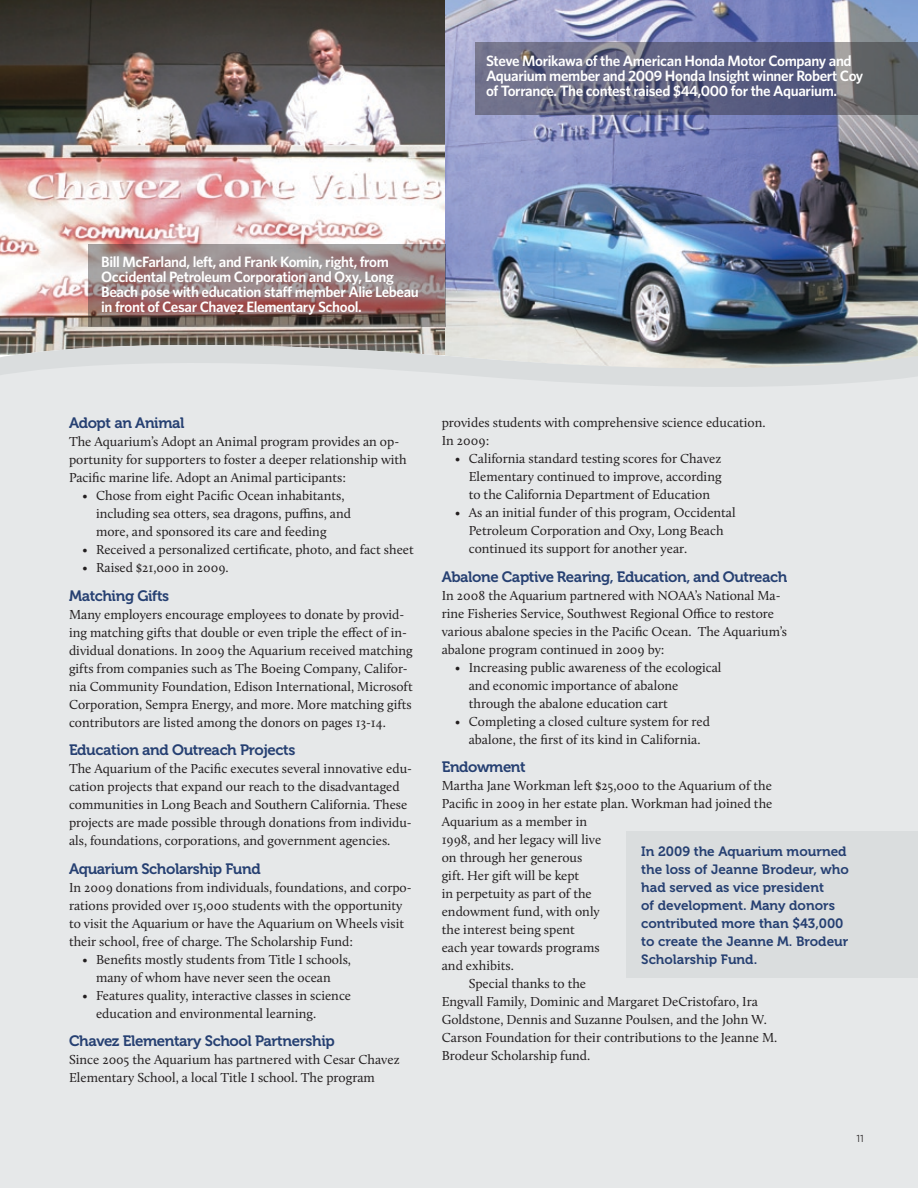
<style>
.page{position:relative;width:918px;height:1188px;background:#fff}
.page>*{position:absolute;margin:0;border:0;box-sizing:border-box;transform-origin:0 0}
.t1{font:600 15px/15px "Whitney";letter-spacing:-.025em;color:#fff}
.t2{font:15px "Museo 700";letter-spacing:-.025em;color:#264072}
.t3{font:13.5px/18px "Calluna";color:#231f20}
.t4{font:13.5px/18px "Museo 700";color:#264072}
.t5{font:10.5px "Whitney";color:#231f20}
</style>
<div class="page">
<img style="left:0;top:0;width:446px;height:330px">
<img style="left:446px;top:0;width:472px;height:330px">
<svg style="left:88px;top:244px;width:358px;height:83px;background:#917675"></svg>
<svg style="left:475px;top:42px;width:443px;height:73px;background:#62647e"></svg>
<svg style="left:0;top:330px;width:918px;height:32px;background:#969694"></svg>
<div style="left:0;top:362px;width:918px;height:826px;background:#e6e8e9"></div>
<div style="left:626px;top:831px;width:292px;height:146px;background:#daddde"></div>
<p class="t1" style="left:486px;top:53px;width:379px">Steve Morikawa of the American Honda Motor Company and<br>Aquarium member and 2009 Honda Insight winner Robert Coy of Torrance. The contest raised $44,000 for the Aquarium.</p>
<p class="t1" style="left:101px;top:254px;width:319px">Bill McFarland, left, and Frank Komin, right, from Occidental Petroleum Corporation and Oxy, Long Beach pose with education staff member Alie Lebeau in front of Cesar Chavez Elementary School.</p>
<p class="t2" style="left:69px;top:415px;width:117px">Adopt an Animal</p>
<p class="t3" style="left:69px;top:433px;width:339px">The Aquarium’s Adopt an Animal program provides an op&shy;portunity for supporters to foster a deeper relationship with<br>Pacific marine life. Adopt an Animal participants:</p>
<p class="t3" style="left:96px;top:487px;width:257px;text-indent:-14px">• Chose from eight Pacific Ocean inhabitants, including sea otters, sea dragons, puffins, and more, and sponsored its care and feeding</p>
<p class="t3" style="left:82px;top:541px;width:333px">• Received a personalized certificate, photo, and fact sheet</p>
<p class="t3" style="left:82px;top:559px;width:148px">• Raised $21,000 in 2009.</p>
<p class="t2" style="left:69px;top:587px;width:102px">Matching Gifts</p>
<p class="t3" style="left:69px;top:605px;width:345px">Many employers encourage employees to donate by provid&shy;ing matching gifts that double or even triple the effect of in&shy;dividual donations. In 2009 the Aquarium received matching gifts from companies such as The Boeing Company, Califor&shy;nia Community Foundation, Edison International, Microsoft Corporation, Sempra Energy, and more. More matching gifts contributors are listed among the donors on pages 13-14.</p>
<p class="t2" style="left:69px;top:742px;width:228px">Education and Outreach Projects</p>
<p class="t3" style="left:69px;top:760px;width:344px">The Aquarium of the Pacific executes several innovative edu&shy;cation projects that expand our reach to the disadvantaged communities in Long Beach and Southern California. These projects are made possible through donations from individu&shy;als, foundations, corporations, and government agencies.</p>
<p class="t2" style="left:69px;top:860px;width:193px">Aquarium Scholarship Fund</p>
<p class="t3" style="left:69px;top:878px;width:344px">In 2009 donations from individuals, foundations, and corpo&shy;rations provided over 15,000 students with the opportunity to visit the Aquarium or have the Aquarium on Wheels visit their school, free of charge. The Scholarship Fund:</p>
<p class="t3" style="left:82px;top:950px;width:270px;text-align:center">• Benefits mostly students from Title I schools, many of whom have never seen the ocean</p>
<p class="t3" style="left:96px;top:986px;width:257px;text-indent:-14px">• Features quality, interactive classes in science education and environmental learning.</p>
<p class="t2" style="left:69px;top:1033px;width:267px">Chavez Elementary School Partnership</p>
<p class="t3" style="left:69px;top:1051px;width:332px">Since 2005 the Aquarium has partnered with Cesar Chavez<br>Elementary School, a local Title I school. The program</p>
<p class="t3" style="left:442px;top:413px;width:325px">provides students with comprehensive science education.<br>In 2009:</p>
<p class="t3" style="left:469px;top:449px;width:254px;text-align:justify;text-indent:-14px">• California standard testing scores for Chavez Elementary continued to improve, according to the California Department of Education</p>
<p class="t3" style="left:469px;top:503px;width:269px;text-indent:-14px">• As an initial funder of this program, Occidental<br>Petroleum Corporation and Oxy, Long Beach continued its support for another year.</p>
<p class="t2" style="left:442px;top:568px;width:347px">Abalone Captive Rearing, Education, and Outreach</p>
<p class="t3" style="left:442px;top:586px;width:347px">In 2008 the Aquarium partnered with NOAA’s National Ma&shy;rine Fisheries Service, Southwest Regional Office to restore various abalone species in the Pacific Ocean. The Aquarium’s abalone program continued in 2009 by:</p>
<p class="t3" style="left:469px;top:658px;width:254px;text-indent:-14px">• Increasing public awareness of the ecological and economic importance of abalone through the abalone education cart</p>
<p class="t3" style="left:455px;top:712px;width:256px;text-align:center">• Completing a closed culture system for red abalone, the first of its kind in California.</p>
<p class="t2" style="left:442px;top:759px;width:86px">Endowment</p>
<p class="t3" style="left:442px;top:776px;width:332px">Martha Jane Workman left $25,000 to the Aquarium of the</p>
<p class="t3" style="left:442px;top:794px;width:332px">Pacific in 2009 in her estate plan. Workman had joined the</p>
<p class="t3" style="left:442px;top:812px;width:147px">Aquarium as a member in</p>
<p class="t3" style="left:442px;top:830px;width:161px">1998, and her legacy will live</p>
<p class="t3" style="left:442px;top:848px;width:142px">on through her generous</p>
<p class="t3" style="left:442px;top:866px;width:139px">gift. Her gift will be kept</p>
<p class="t3" style="left:442px;top:884px;width:152px">in perpetuity as part of the</p>
<p class="t3" style="left:442px;top:902px;width:160px">endowment fund, with only</p>
<p class="t3" style="left:442px;top:920px;width:135px">the interest being spent</p>
<p class="t3" style="left:442px;top:938px;width:159px">each year towards programs</p>
<p class="t3" style="left:442px;top:956px;width:74px">and exhibits.</p>
<p class="t3" style="left:469px;top:974px;width:119px">Special thanks to the</p>
<p class="t3" style="left:442px;top:992px;width:318px">Engvall Family, Dominic and Margaret DeCristofaro, Ira</p>
<p class="t3" style="left:442px;top:1010px;width:327px">Goldstone, Dennis and Suzanne Poulsen, and the John W.</p>
<p class="t3" style="left:442px;top:1028px;width:337px">Carson Foundation for their contributions to the Jeanne M.</p>
<p class="t3" style="left:442px;top:1046px;width:150px">Brodeur Scholarship fund.</p>
<p class="t4" style="left:641px;top:842px;width:209px">In 2009 the Aquarium mourned the loss of Jeanne Brodeur, who had served as vice president<br>of development. Many donors contributed more than $43,000 to create the Jeanne M. Brodeur<br>Scholarship Fund.</p>
<p class="t5" style="left:857px;top:1132px;width:9px">11</p>
</div>
